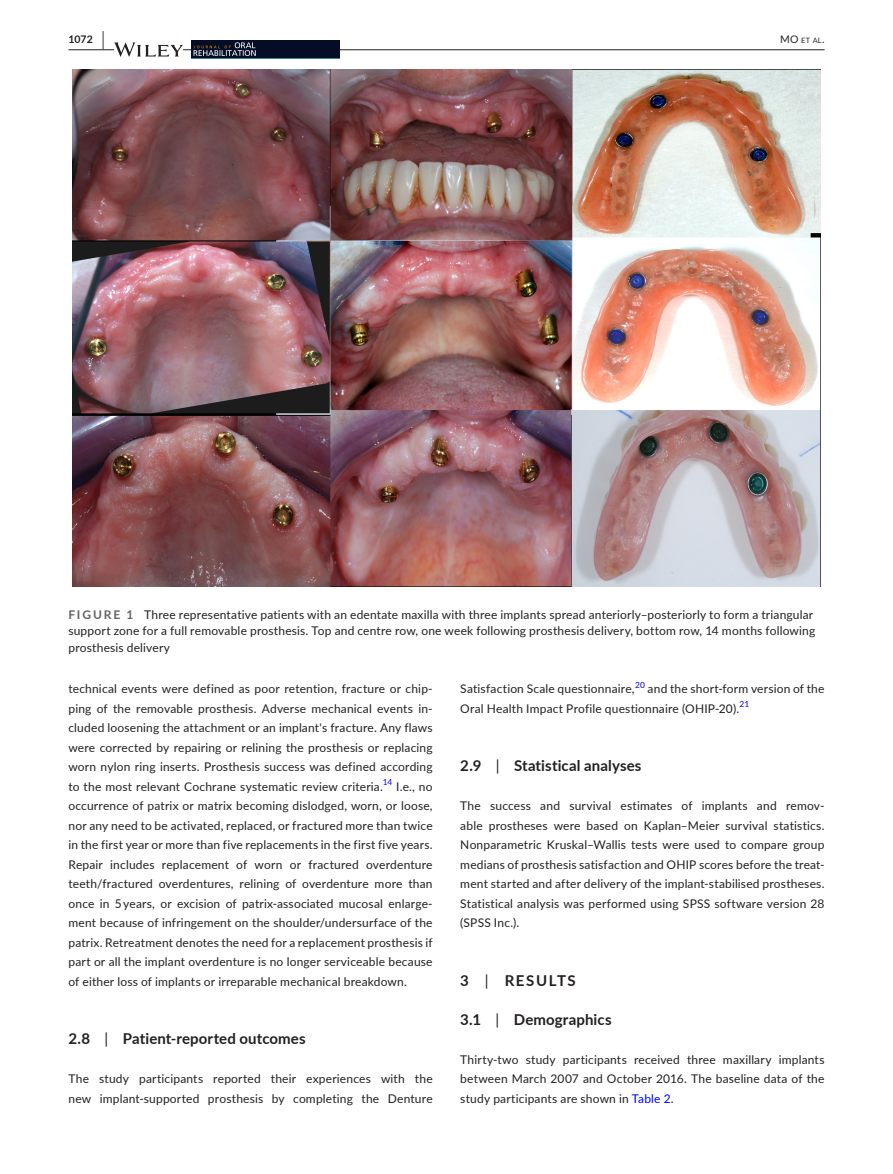
<style>
.page{position:relative;width:893px;height:1174px;background:#fff}
.page>*{position:absolute;margin:0;border:0;box-sizing:border-box;transform-origin:0 0}
.t1{font:700 15px "Lato";letter-spacing:.01em;color:#231f20}
.t2{font:700 15px "Lato";letter-spacing:.105em;color:#231f20}
.t3{font:12px/19.5px "Lato";letter-spacing:.015em;color:#231f20;text-align:justify}
.t4{font:700 10.5px "Lato";color:#231f20}
.t5{font:8.4px "Lato";color:#00f}
.t6{font:7.35px "Lato";color:#231f20}
.s1{font-size:19.5px}
.s2{font-size:10.5px}
.s3{font-weight:700;color:#636366}
.s4{font-weight:400}
.s5{color:#00f}
</style>
<div class="page">
<hr style="left:68px;top:49px;width:756px;height:1px;background:#231f20">
<svg style="left:114px;top:42px;width:69px;height:15px"></svg>
<div style="left:191px;top:40px;width:148px;height:19px;background:#050c26"></div>
<hr style="left:191px;top:58px;width:148px;height:1px;background:#3e8690">
<svg style="left:194px;top:42px;width:62px;height:14px"></svg>
<img style="left:72px;top:69px;width:749px;height:517px">
<p class="t4" style="left:68px;top:31px;width:37px">1072 <span class="s1">|</span></p>
<p class="t6" style="left:780px;top:35px;width:46px"><span class="s2">MO</span> et al<span class="s2">.</span></p>
<p class="t3" style="left:68px;top:605px;width:748px;line-height:16.5px;text-align:left"><span class="s3">FIGURE 1</span> Three representative patients with an edentate maxilla with three implants spread anteriorly–posteriorly to form a triangular support zone for a full removable prosthesis. Top and centre row, one week following prosthesis delivery, bottom row, 14 months following prosthesis delivery</p>
<p class="t3" style="left:68px;top:678px;width:366px">technical events were defined as poor retention, fracture or chip&shy;ping of the removable prosthesis. Adverse mechanical events in&shy;cluded loosening the attachment or an implant's fracture. Any flaws were corrected by repairing or relining the prosthesis or replacing worn nylon ring inserts. Prosthesis success was defined according to the most relevant Cochrane systematic review criteria.</p>
<p class="t5" style="left:383px;top:776px;width:11px">14</p>
<p class="t3" style="left:68px;top:776px;width:366px;text-indent:328px">I.e., no occurrence of patrix or matrix becoming dislodged, worn, or loose, nor any need to be activated, replaced, or fractured more than twice in the first year or more than five replacements in the first five years.<br>Repair includes replacement of worn or fractured overdenture teeth/fractured overdentures, relining of overdenture more than once in 5 years, or excision of patrix-associated mucosal enlarge&shy;ment because of infringement on the shoulder/undersurface of the patrix. Retreatment denotes the need for a replacement prosthesis if part or all the implant overdenture is no longer serviceable because of either loss of implants or irreparable mechanical breakdown.</p>
<p class="t1" style="left:68px;top:1028px;width:239px">2.8 <span class="s4">|</span> Patient-reported outcomes</p>
<p class="t3" style="left:68px;top:1068px;width:366px">The study participants reported their experiences with the new implant-supported prosthesis by completing the Denture</p>
<p class="t3" style="left:460px;top:678px;width:176px">Satisfaction Scale questionnaire,</p>
<p class="t5" style="left:635px;top:679px;width:11px">20</p>
<p class="t3" style="left:460px;top:678px;width:366px;text-indent:187px">and the short-form version of the<br>Oral Health Impact Profile questionnaire (OHIP-20).</p>
<p class="t5" style="left:740px;top:698px;width:11px">21</p>
<p class="t1" style="left:460px;top:755px;width:183px">2.9 <span class="s4">|</span> Statistical analyses</p>
<p class="t3" style="left:460px;top:795px;width:366px">The success and survival estimates of implants and remov&shy;able prostheses were based on Kaplan–Meier survival statistics.<br>Nonparametric Kruskal–Wallis tests were used to compare group medians of prosthesis satisfaction and OHIP scores before the treat&shy;ment started and after delivery of the implant-stabilised prostheses.<br>Statistical analysis was performed using SPSS software version 28 (SPSS Inc.).</p>
<p class="t2" style="left:460px;top:969px;width:117px">3 <span class="s4">|</span> RESULTS</p>
<p class="t1" style="left:460px;top:1008px;width:153px">3.1 <span class="s4">|</span> Demographics</p>
<p class="t3" style="left:460px;top:1049px;width:366px">Thirty-two study participants received three maxillary implants between March 2007 and October 2016. The baseline data of the study participants are shown in <span class="s5">Table 2</span>.</p>
</div>
